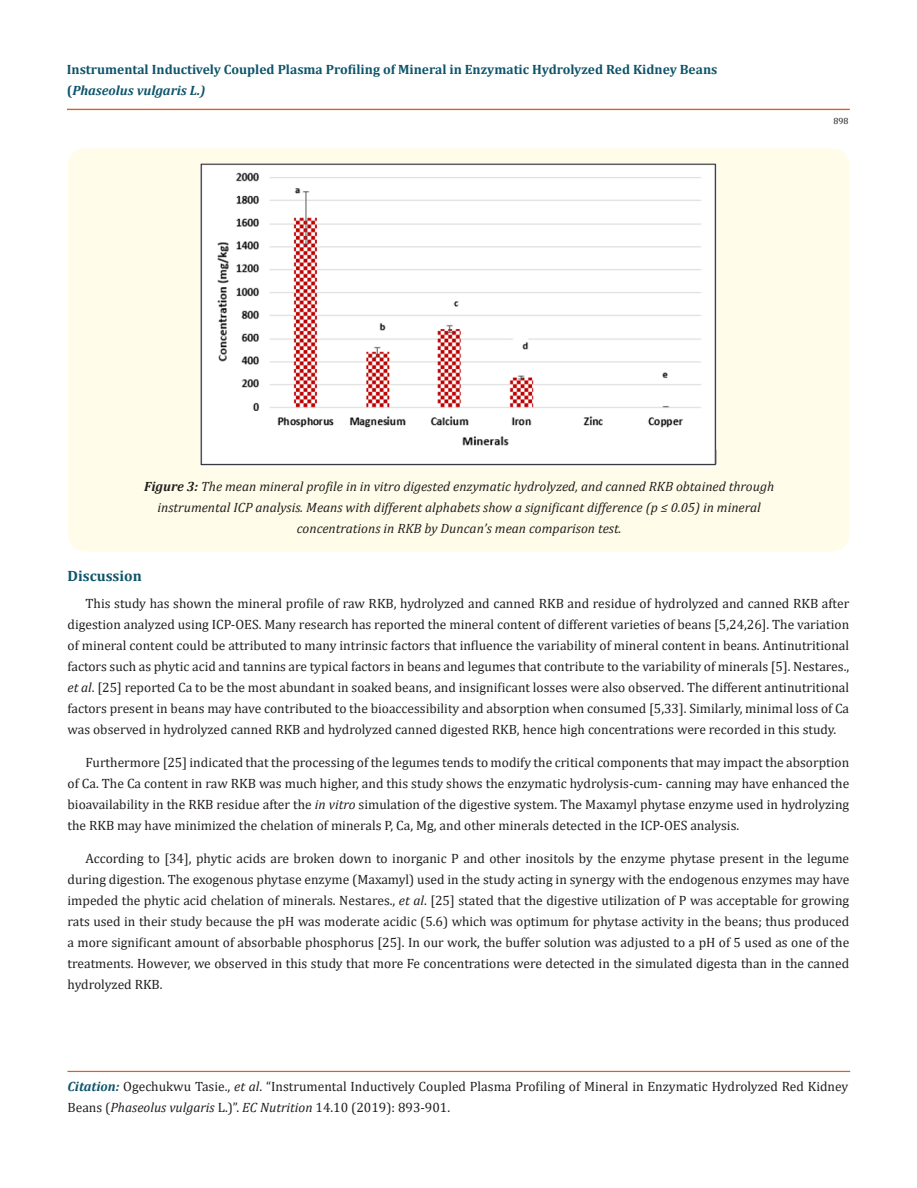
<style>
.page{position:relative;width:917px;height:1188px;background:#fff}
.page>*{position:absolute;margin:0;border:0;box-sizing:border-box;transform-origin:0 0}
._20-OS-Text{font:700 15px "Cambria";color:#0e546a}
.t1{font:13.5px/21px "Cambria";color:#231f20;text-align:justify}
.t2{font:italic 13.5px/21px "Cambria";color:#231f20;text-align:center}
.t3{font:700 13.5px "Cambria";color:#0e546a}
.t4{font:italic 700 13.5px "Cambria";color:#0e546a}
.t5{font:9px "Cambria";color:#231f20}
.s1{font-style:normal}
.s2{font-weight:700}
.s3{font-style:italic}
.s4{font-weight:700;font-style:italic;color:#0e546a}
</style>
<div class="page">
<div style="left:67px;top:109px;width:782px;height:1px;border:1px solid #e05d1a"></div>
<div style="left:68px;top:1071px;width:781px;height:1px;border:1px solid #e05d1a"></div>
<div style="left:68px;top:148px;width:781px;height:404px;background:#fffde9;border-radius:18px"></div>
<img style="left:201px;top:164px;width:515px;height:302px">
<p class="t3" style="left:67px;top:60px;width:652px">Instrumental Inductively Coupled Plasma Profiling of Mineral in Enzymatic Hydrolyzed Red Kidney Beans</p>
<p class="t4" style="left:67px;top:81px;width:140px"><span class="s1">(</span>Phaseolus vulgaris L.)</p>
<p class="t5" style="left:833px;top:115px;width:16px">898</p>
<p class="t2" style="left:144px;top:475px;width:631px"><span class="s2">Figure 3:</span> The mean mineral profile in in vitro digested enzymatic hydrolyzed, and canned RKB obtained through instrumental ICP analysis. Means with different alphabets show a significant difference (p ≤ 0.05) in mineral concentrations in RKB by Duncan’s mean comparison test.</p>
<p class="_20-OS-Text" style="left:68px;top:565px;width:76px">Discussion</p>
<p class="t1" style="left:68px;top:592px;width:783px;text-indent:18px">This study has shown the mineral profile of raw RKB, hydrolyzed and canned RKB and residue of hydrolyzed and canned RKB after digestion analyzed using ICP-OES. Many research has reported the mineral content of different varieties of beans [5,24,26]. The variation of mineral content could be attributed to many intrinsic factors that influence the variability of mineral content in beans. Antinutritional factors such as phytic acid and tannins are typical factors in beans and legumes that contribute to the variability of minerals [5]. Nestares., <span class="s3">et al</span>. [25] reported Ca to be the most abundant in soaked beans, and insignificant losses were also observed. The different antinutritional factors present in beans may have contributed to the bioaccessibility and absorption when consumed [5,33]. Similarly, minimal loss of Ca was observed in hydrolyzed canned RKB and hydrolyzed canned digested RKB, hence high concentrations were recorded in this study.</p>
<p class="t1" style="left:68px;top:751px;width:783px;text-indent:18px">Furthermore [25] indicated that the processing of the legumes tends to modify the critical components that may impact the absorption of Ca. The Ca content in raw RKB was much higher, and this study shows the enzymatic hydrolysis-cum- canning may have enhanced the bioavailability in the RKB residue after the <span class="s3">in vitro</span> simulation of the digestive system. The Maxamyl phytase enzyme used in hydrolyzing the RKB may have minimized the chelation of minerals P, Ca, Mg, and other minerals detected in the ICP-OES analysis.</p>
<p class="t1" style="left:68px;top:847px;width:783px;text-indent:18px">According to [34], phytic acids are broken down to inorganic P and other inositols by the enzyme phytase present in the legume during digestion. The exogenous phytase enzyme (Maxamyl) used in the study acting in synergy with the endogenous enzymes may have impeded the phytic acid chelation of minerals. Nestares., <span class="s3">et al</span>. [25] stated that the digestive utilization of P was acceptable for growing rats used in their study because the pH was moderate acidic (5.6) which was optimum for phytase activity in the beans; thus produced a more significant amount of absorbable phosphorus [25]. In our work, the buffer solution was adjusted to a pH of 5 used as one of the treatments. However, we observed in this study that more Fe concentrations were detected in the simulated digesta than in the canned hydrolyzed RKB.</p>
<p class="t1" style="left:68px;top:1076px;width:782px"><span class="s4">Citation:</span> Ogechukwu Tasie., <span class="s3">et al</span>. “Instrumental Inductively Coupled Plasma Profiling of Mineral in Enzymatic Hydrolyzed Red Kidney<br>Beans (<span class="s3">Phaseolus vulgaris</span> L.)”. <span class="s3">EC Nutrition</span> 14.10 (2019): 893-901.</p>
</div>
